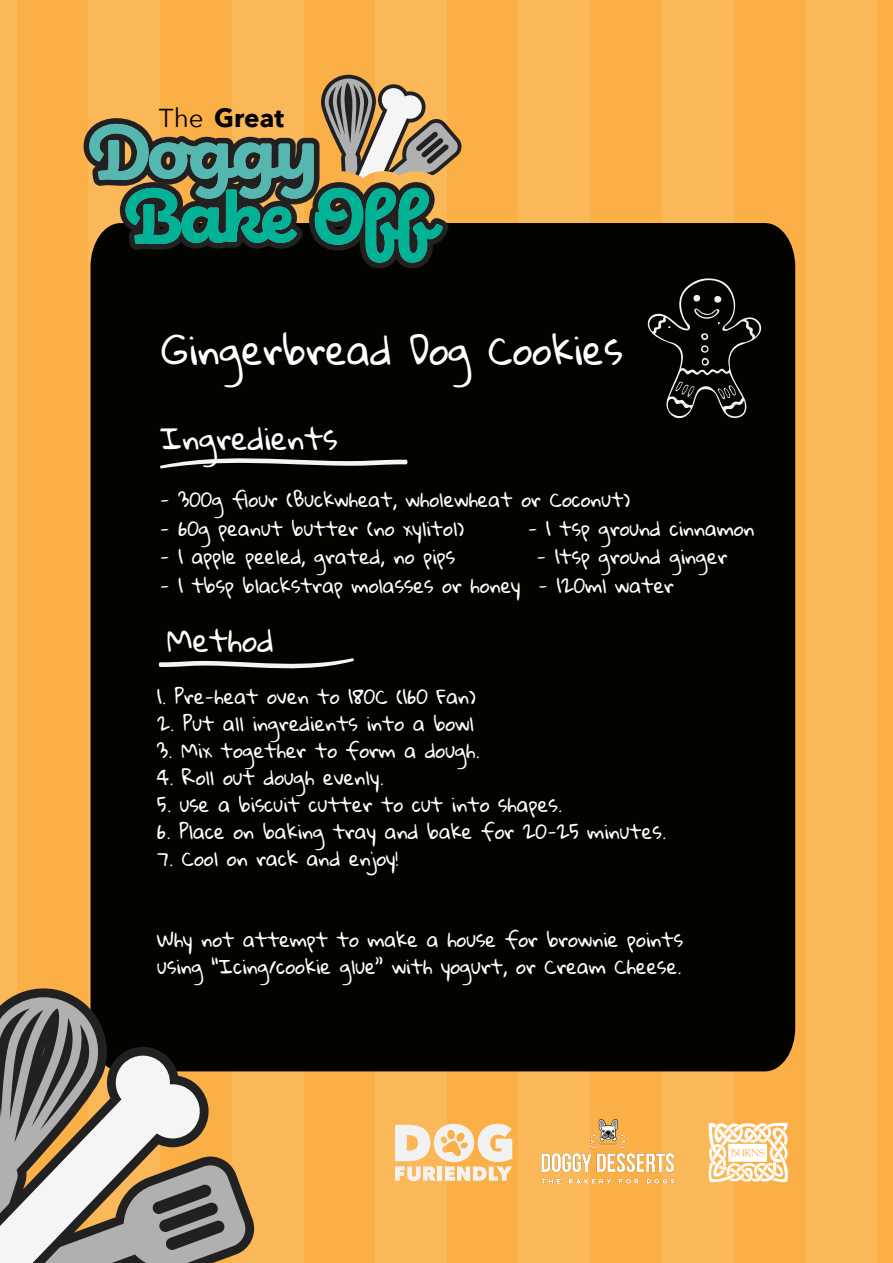
<style>
.page{position:relative;width:893px;height:1263px;background:#fab047}
.page>*{position:absolute;margin:0;border:0;box-sizing:border-box;transform-origin:0 0}
.t1{font:39px "Gloria Hallelujah";color:#fff}
.t2{font:30px "Gloria Hallelujah";color:#fff}
.t3{font:700 25.95px "Avenir Next";color:#000}
.t4{font:19.5px/27px "Gloria Hallelujah";color:#fff}
.s1{font-weight:400}
</style>
<div class="page">
<div style="left:805px;top:0;width:72px;height:1263px;background:#fab859"></div>
<div style="left:662px;top:0;width:71px;height:1263px;background:#fab859"></div>
<div style="left:518px;top:0;width:72px;height:1263px;background:#fab859"></div>
<div style="left:375px;top:0;width:72px;height:1263px;background:#fab859"></div>
<div style="left:232px;top:0;width:71px;height:1263px;background:#fab859"></div>
<div style="left:88px;top:0;width:72px;height:1263px;background:#fab859"></div>
<div style="left:0;top:0;width:17px;height:1263px;background:#fab859"></div>
<div style="left:91px;top:223px;width:704px;height:848px;background:#030300"></div>
<svg style="left:0;top:988px;width:258px;height:275px"></svg>
<svg style="left:0;top:1047px;width:209px;height:216px;background:#9d978e"></svg>
<svg style="left:84px;top:75px;width:379px;height:193px"></svg>
<svg style="left:395px;top:1124px;width:117px;height:57px"></svg>
<img style="left:541px;top:1119px;width:134px;height:65px">
<svg style="left:708px;top:1123px;width:80px;height:60px"></svg>
<svg style="left:159px;top:457px;width:249px;height:12px;background:#5a5a58"></svg>
<svg style="left:158px;top:658px;width:196px;height:11px;background:#626261"></svg>
<svg style="left:646px;top:277px;width:115px;height:142px;background:#1a1a17"></svg>
<h3 class="t3" style="left:159px;top:95px;width:127px"><span class="s1">The</span> Great</h3>
<h1 class="t1" style="left:162px;top:329px;width:462px">Gingerbread Dog Cookies</h1>
<h2 class="t2" style="left:160px;top:422px;width:179px">Ingredients</h2>
<p class="t4" style="left:160px;top:487px;width:472px">- 300g flour (Buckwheat, wholewheat or Coconut)</p>
<p class="t4" style="left:160px;top:515px;width:306px">- 60g peanut butter (no xylitol)</p>
<p class="t4" style="left:528px;top:515px;width:228px">- 1 tsp ground cinnamon</p>
<p class="t4" style="left:160px;top:544px;width:297px">- 1 apple peeled, grated, no pips</p>
<p class="t4" style="left:536px;top:544px;width:193px">- 1tsp ground ginger</p>
<p class="t4" style="left:160px;top:572px;width:516px">- 1 tbsp blackstrap molasses or honey - 120ml water</p>
<h2 class="t2" style="left:167px;top:624px;width:108px">Method</h2>
<p class="t4" style="left:157px;top:684px;width:320px">1. Pre-heat oven to 180C (160 Fan)</p>
<p class="t4" style="left:157px;top:711px;width:318px">2. Put all ingredients into a bowl</p>
<p class="t4" style="left:157px;top:738px;width:324px">3. Mix together to form a dough.</p>
<p class="t4" style="left:157px;top:765px;width:228px">4. Roll out dough evenly.</p>
<p class="t4" style="left:157px;top:792px;width:406px">5. use a biscuit cutter to cut into shapes.</p>
<p class="t4" style="left:157px;top:819px;width:510px">6. Place on baking tray and bake for 20-25 minutes.</p>
<p class="t4" style="left:157px;top:846px;width:243px">7. Cool on rack and enjoy!</p>
<p class="t4" style="left:157px;top:927px;width:527px">Why not attempt to make a house for brownie points using “Icing/cookie glue” with yogurt, or Cream Cheese.</p>
</div>
